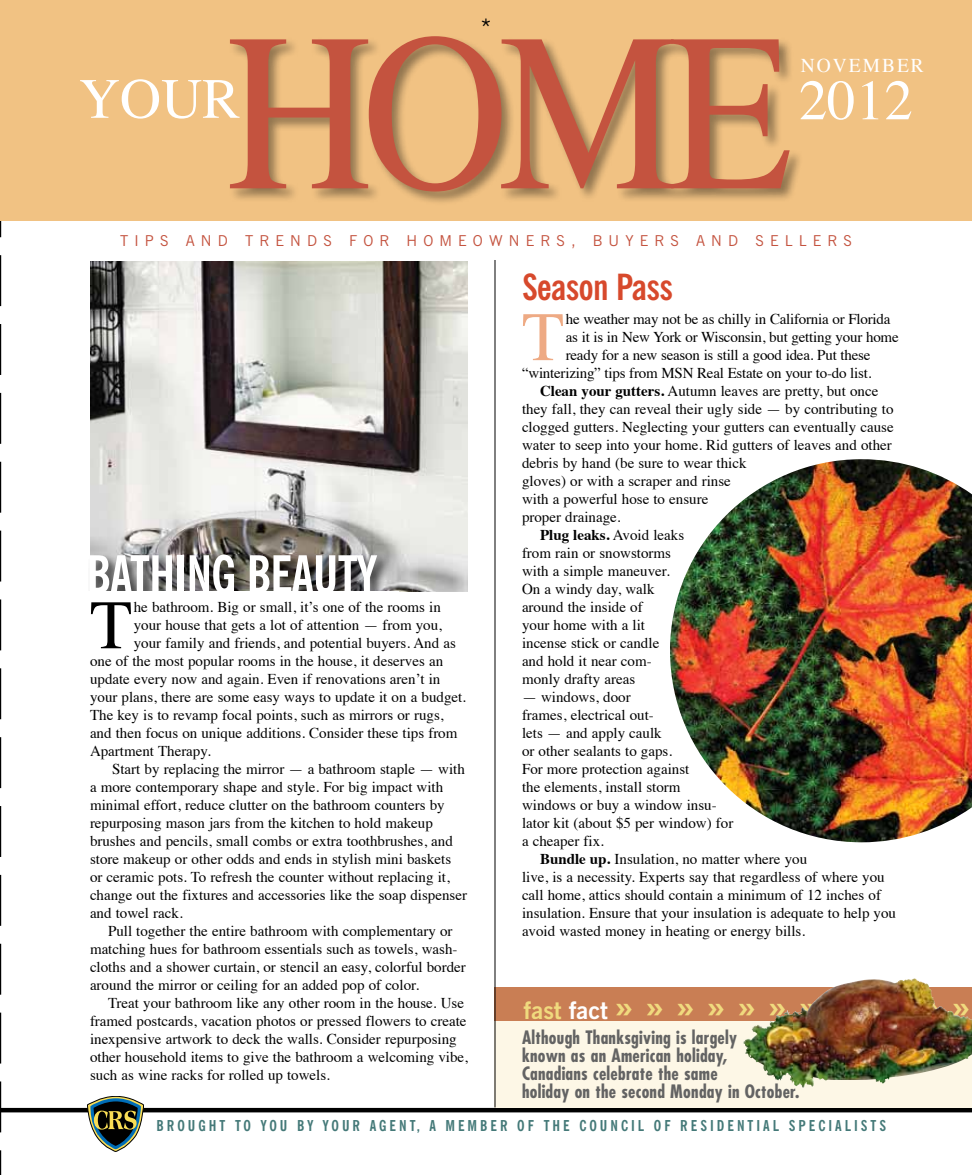
<style>
.page{position:relative;width:972px;height:1175px;background:#fff}
.page>*{position:absolute;margin:0;border:0;box-sizing:border-box;transform-origin:0 0}
.t1{font:225px "Times";color:#c4533f;scale:.9 1}
.t2{font:69.45px "Times";color:#eeaa84}
.t3{font:69.45px "Times";color:#000}
.t4{font:57px "Times";color:#fff}
.t5{font:700 condensed 51.75px "News Gothic BT";color:#fff}
.t6{font:700 36px "News Gothic BT";color:#f0da7e}
.t7{font:700 condensed 36px "News Gothic BT";letter-spacing:-.015em;color:#d7492c}
.t8{font:300 27px "Helvetica";color:#000}
.t9{font:19.5px "Times";letter-spacing:.1em;color:#fff}
.t10{font:700 condensed 18px/18px "Futura";letter-spacing:.015em;color:#636363}
.t11{font:15px/18px "Times";color:#000}
.t12{font:700 condensed 15px "News Gothic BT";letter-spacing:.2em;color:#447978}
.t13{font:15px "News Gothic BT";letter-spacing:.41em;color:#c4533f}
.t14{font:700 15px "Times";color:#000}
.s1{font-weight:700}
.s2{font-weight:400}
.s3{font-size:24px}
.s4{font-size:24px;color:#fff}
</style>
<div class="page">
<svg style="left:0;top:220px;width:1px;height:954px"></svg>
<img style="left:90px;top:261px;width:378px;height:330px">
<div style="left:0;top:0;width:972px;height:220px;background:#f1c283"></div>
<div style="left:228px;top:34px;width:576px;height:172px;background:#000;opacity:.4"></div>
<div style="left:479px;top:14px;width:14px;height:25px;background:#f1c283"></div>
<div style="left:0;top:1107px;width:972px;height:5px;background:#000"></div>
<img style="left:496px;top:1020px;width:476px;height:87px">
<div style="left:495px;top:987px;width:477px;height:33px;background:#c97e54"></div>
<hr style="left:495px;top:260px;width:1px;height:847px;background:#000">
<svg style="left:87px;top:1096px;width:57px;height:55px"></svg>
<div style="left:88px;top:553px;width:303px;height:54px;background:#000;opacity:.75"></div>
<img style="left:670px;top:459px;width:302px;height:383px">
<img style="left:800px;top:978px;width:114px;height:34px">
<div style="left:80px;top:591px;width:319px;height:27px;background:#fff"></div>
<h3 class="t8" style="left:481px;top:11px;width:12px">*</h3>
<h1 class="t1" style="left:227px;top:-98px;width:630px">HOME</h1>
<h3 class="t9" style="left:801px;top:47px;width:111px">November</h3>
<h3 class="t4" style="left:79px;top:45px;width:163px">YOUR</h3>
<h3 class="t4" style="left:799px;top:47px;width:115px">2012</h3>
<p class="t13" style="left:120px;top:232px;width:733px">TIPS AND TRENDS FOR HOMEOWNERS, BUYERS AND SELLERS</p>
<h3 class="t5" style="left:86px;top:543px;width:46px">Bathing</h3>
<h3 class="t5" style="left:247px;top:543px;width:46px">Beauty</h3>
<h2 class="t3" style="left:90px;top:560px;width:44px">T</h2>
<p class="t11" style="left:134px;top:597px;width:309px">he bathroom. Big or small, it’s one of the rooms in</p>
<p class="t11" style="left:134px;top:615px;width:310px">your house that gets a lot of attention — from you,</p>
<p class="t11" style="left:134px;top:633px;width:324px">your family and friends, and potential buyers. And as</p>
<p class="t11" style="left:90px;top:651px;width:355px">one of the most popular rooms in the house, it deserves an</p>
<p class="t11" style="left:90px;top:669px;width:352px">update every now and again. Even if renovations aren’t in</p>
<p class="t11" style="left:90px;top:687px;width:378px">your plans, there are some easy ways to update it on a budget.</p>
<p class="t11" style="left:90px;top:705px;width:355px">The key is to revamp focal points, such as mirrors or rugs,</p>
<p class="t11" style="left:90px;top:723px;width:369px">and then focus on unique additions. Consider these tips from</p>
<p class="t11" style="left:90px;top:741px;width:122px">Apartment Therapy.</p>
<p class="t11" style="left:112px;top:759px;width:354px">Start by replacing the mirror — a bathroom staple — with</p>
<p class="t11" style="left:90px;top:777px;width:355px">a more contemporary shape and style. For big impact with</p>
<p class="t11" style="left:90px;top:795px;width:356px">minimal effort, reduce clutter on the bathroom counters by</p>
<p class="t11" style="left:90px;top:813px;width:344px">repurposing mason jars from the kitchen to hold makeup</p>
<p class="t11" style="left:90px;top:831px;width:364px">brushes and pencils, small combs or extra toothbrushes, and</p>
<p class="t11" style="left:90px;top:849px;width:363px">store makeup or other odds and ends in stylish mini baskets</p>
<p class="t11" style="left:90px;top:867px;width:361px">or ceramic pots. To refresh the counter without replacing it,</p>
<p class="t11" style="left:90px;top:885px;width:379px">change out the fixtures and accessories like the soap dispenser</p>
<p class="t11" style="left:90px;top:903px;width:94px">and towel rack.</p>
<p class="t11" style="left:108px;top:921px;width:346px">Pull together the entire bathroom with complementary or</p>
<p class="t11" style="left:90px;top:939px;width:369px">matching hues for bathroom essentials such as towels, wash-</p>
<p class="t11" style="left:90px;top:957px;width:377px">cloths and a shower curtain, or stencil an easy, colorful border</p>
<p class="t11" style="left:90px;top:975px;width:331px">around the mirror or ceiling for an added pop of color.</p>
<p class="t11" style="left:108px;top:993px;width:358px">Treat your bathroom like any other room in the house. Use</p>
<p class="t11" style="left:90px;top:1011px;width:378px">framed postcards, vacation photos or pressed flowers to create</p>
<p class="t11" style="left:90px;top:1029px;width:368px">inexpensive artwork to deck the walls. Consider repurposing</p>
<p class="t11" style="left:90px;top:1047px;width:380px">other household items to give the bathroom a welcoming vibe,</p>
<p class="t11" style="left:90px;top:1065px;width:242px">such as wine racks for rolled up towels.</p>
<h3 class="t7" style="left:522px;top:264px;width:153px">Season Pass</h3>
<h2 class="t2" style="left:522px;top:272px;width:44px">T</h2>
<p class="t11" style="left:566px;top:309px;width:326px">he weather may not be as chilly in California or Florida</p>
<p class="t11" style="left:566px;top:327px;width:334px">as it is in New York or Wisconsin, but getting your home</p>
<p class="t11" style="left:566px;top:345px;width:306px">ready for a new season is still a good idea. Put these</p>
<p class="t11" style="left:522px;top:363px;width:351px">“winterizing” tips from MSN Real Estate on your to-do list.</p>
<p class="t11" style="left:540px;top:381px;width:340px"><span class="s1">Clean your gutters.</span> Autumn leaves are pretty, but once</p>
<p class="t11" style="left:522px;top:399px;width:373px">they fall, they can reveal their ugly side — by contributing to</p>
<p class="t11" style="left:522px;top:417px;width:373px">clogged gutters. Neglecting your gutters can eventually cause</p>
<p class="t11" style="left:522px;top:435px;width:371px">water to seep into your home. Rid gutters of leaves and other</p>
<p class="t11" style="left:522px;top:453px;width:226px">debris by hand (be sure to wear thick</p>
<p class="t11" style="left:522px;top:471px;width:210px">gloves) or with a scraper and rinse</p>
<p class="t11" style="left:522px;top:489px;width:188px">with a powerful hose to ensure</p>
<p class="t11" style="left:522px;top:507px;width:100px">proper drainage.</p>
<p class="t14" style="left:540px;top:521px;width:146px">Plug leaks. <span class="s2">Avoid leaks</span></p>
<p class="t11" style="left:522px;top:543px;width:151px">from rain or snowstorms</p>
<p class="t11" style="left:522px;top:561px;width:149px">with a simple maneuver.</p>
<p class="t11" style="left:522px;top:579px;width:134px">On a windy day, walk</p>
<p class="t11" style="left:522px;top:597px;width:122px">around the inside of</p>
<p class="t11" style="left:522px;top:615px;width:125px">your home with a lit</p>
<p class="t11" style="left:522px;top:633px;width:139px">incense stick or candle</p>
<p class="t11" style="left:522px;top:651px;width:131px">and hold it near com-</p>
<p class="t11" style="left:522px;top:669px;width:115px">monly drafty areas</p>
<p class="t11" style="left:522px;top:687px;width:213px">— windows, door<br>frames, electrical out-<br>lets — and apply caulk<br>or other sealants to gaps.<br>For more protection against<br>the elements, install storm windows or buy a window insu&shy;lator kit (about $5 per window) for a cheaper fix.</p>
<p class="t11" style="left:522px;top:849px;width:376px;text-indent:18px"><span class="s1">Bundle up.</span> Insulation, no matter where you<br>live, is a necessity. Experts say that regardless of where you call home, attics should contain a minimum of 12 inches of insulation. Ensure that your insulation is adequate to help you avoid wasted money in heating or energy bills.</p>
<h3 class="t6" style="left:524px;top:983px;width:449px"><span class="s3">fast</span> <span class="s4">fact</span> » » » » » » » » » » » »</h3>
<p class="t10" style="left:522px;top:1028px;width:279px">Although Thanksgiving is largely<br>known as an American holiday,<br>Canadians celebrate the same<br>holiday on the second Monday in October.</p>
<p class="t12" style="left:157px;top:1115px;width:731px">BROUGHT TO YOU BY YOUR AGENT, A MEMBER OF THE COUNCIL OF RESIDENTIAL SPECIALISTS</p>
</div>
